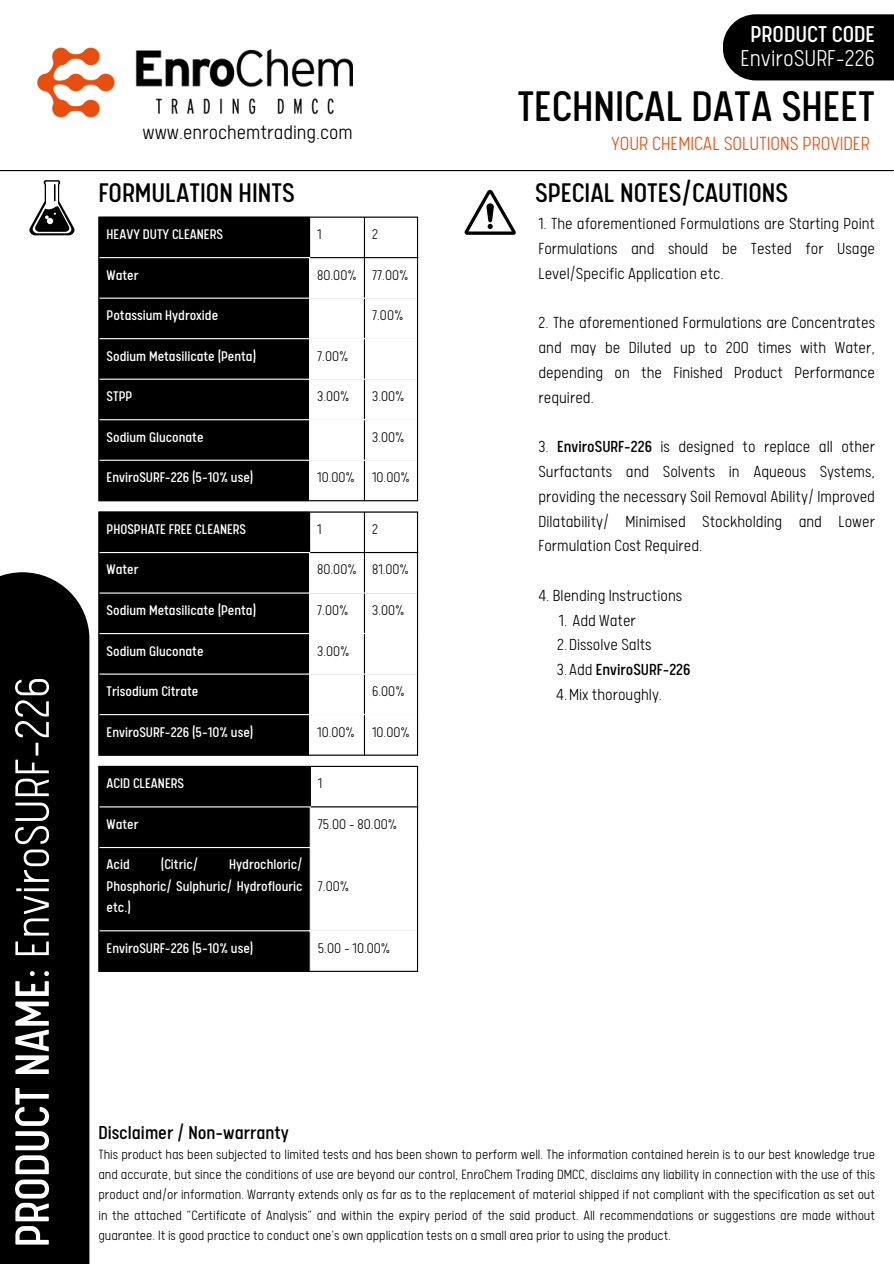
<style>
.page{position:relative;width:894px;height:1264px;background:#fff}
.page>*{position:absolute;margin:0;border:0;box-sizing:border-box;transform-origin:0 0}
.t1{font:300 54px "Calps";color:#fff}
.t2{font:48px "Calps";color:#000}
.t3{font:30.3px "Calps";color:#000}
.t4{font:300 25.8px/23.7px "Calps";color:#fff;text-align:center}
.t5{font:300 22.35px "Calps";color:#000}
.t6{font:300 21.45px "Calps";color:#e84e0e}
.t7{font:21px "Calps";color:#000}
.t8{font:300 18px/24.8px "Calps";color:#000;text-align:justify}
.t9{font:18px "Calps";color:#000}
.t10{font:15.75px/21.3px "Calps";color:#fff;text-align:justify}
.t11{font:300 15.75px "Calps";color:#000}
.t12{font:300 15px/20.2px "Calps";color:#000;text-align:justify}
.s1{font-weight:400}
.s2{font-weight:300}
</style>
<div class="page">
<hr style="left:0;top:170px;width:893px;height:1px;background:#000">
<svg style="left:29px;top:180px;width:46px;height:55px"></svg>
<div style="left:0;top:572px;width:89px;height:691px;background:#000"></div>
<div style="left:723px;top:14px;width:170px;height:66px;background:#000"></div>
<div style="left:99px;top:218px;width:210px;height:282px;background:#000"></div>
<hr style="left:98px;top:218px;width:1px;height:282px;background:#000">
<hr style="left:309px;top:218px;width:1px;height:39px;background:#000">
<hr style="left:364px;top:218px;width:1px;height:282px;background:#000">
<hr style="left:417px;top:218px;width:1px;height:282px;background:#000">
<hr style="left:98px;top:216px;width:320px;height:2px;background:#000">
<hr style="left:310px;top:257px;width:108px;height:1px;background:#000">
<hr style="left:98px;top:500px;width:320px;height:1px;background:#000">
<hr style="left:99px;top:257px;width:211px;height:1px;background:#fff">
<hr style="left:99px;top:297px;width:318px;height:2px;background:#fff">
<hr style="left:99px;top:338px;width:318px;height:1px;background:#fff">
<hr style="left:99px;top:378px;width:318px;height:2px;background:#fff">
<hr style="left:99px;top:419px;width:318px;height:1px;background:#fff">
<hr style="left:99px;top:459px;width:318px;height:2px;background:#fff">
<div style="left:99px;top:512px;width:210px;height:242px;background:#000"></div>
<hr style="left:98px;top:512px;width:1px;height:242px;background:#000">
<hr style="left:309px;top:512px;width:1px;height:40px;background:#000">
<hr style="left:364px;top:512px;width:1px;height:242px;background:#000">
<hr style="left:417px;top:512px;width:1px;height:242px;background:#000">
<hr style="left:98px;top:511px;width:320px;height:1px;background:#000">
<hr style="left:310px;top:552px;width:108px;height:1px;background:#000">
<hr style="left:98px;top:754px;width:320px;height:1px;background:#000">
<hr style="left:99px;top:552px;width:211px;height:1px;background:#fff">
<hr style="left:99px;top:592px;width:318px;height:1px;background:#fff">
<hr style="left:99px;top:633px;width:318px;height:1px;background:#fff">
<hr style="left:99px;top:673px;width:318px;height:1px;background:#fff">
<hr style="left:99px;top:714px;width:318px;height:1px;background:#fff">
<div style="left:99px;top:767px;width:210px;height:203px;background:#000"></div>
<hr style="left:98px;top:767px;width:1px;height:203px;background:#000">
<hr style="left:309px;top:767px;width:2px;height:39px;background:#000">
<hr style="left:417px;top:767px;width:1px;height:203px;background:#000">
<hr style="left:98px;top:765px;width:320px;height:2px;background:#000">
<hr style="left:311px;top:806px;width:107px;height:1px;background:#000">
<hr style="left:98px;top:970px;width:320px;height:1px;background:#000">
<hr style="left:99px;top:806px;width:212px;height:1px;background:#fff">
<hr style="left:99px;top:847px;width:318px;height:1px;background:#fff">
<hr style="left:99px;top:930px;width:318px;height:1px;background:#fff">
<svg style="left:464px;top:190px;width:52px;height:45px"></svg>
<img style="left:37px;top:47px;width:78px;height:71px">
<img style="left:135px;top:49px;width:217px;height:66px">
<p class="t1" style="left:10px;top:1247px;width:572px;rotate:-90deg"><span class="s1">PRODUCT NAME:</span> EnviroSURF-226</p>
<p class="t4" style="left:740px;top:26px;width:136px"><span class="s1">PRODUCT CODE<br></span>EnviroSURF-226</p>
<p class="t5" style="left:142px;top:123px;width:212px">www.enrochemtrading.com</p>
<h4 class="t3" style="left:98px;top:180px;width:198px">FORMULATION HINTS</h4>
<h1 class="t10" style="left:107px;top:226px;width:118px">HEAVY DUTY CLEANERS</h1>
<h3 class="t11" style="left:317px;top:228px;width:6px">1</h3>
<p class="t11" style="left:372px;top:228px;width:7px">2</p>
<p class="t10" style="left:107px;top:266px;width:33px">Water</p>
<p class="t11" style="left:317px;top:268px;width:41px">80.00%</p>
<p class="t11" style="left:372px;top:268px;width:38px">77.00%</p>
<p class="t10" style="left:107px;top:307px;width:113px">Potassium Hydroxide</p>
<p class="t11" style="left:372px;top:309px;width:33px">7.00%</p>
<p class="t10" style="left:107px;top:347px;width:151px">Sodium Metasilicate (Penta)</p>
<p class="t11" style="left:317px;top:349px;width:33px">7.00%</p>
<p class="t10" style="left:107px;top:388px;width:27px">STPP</p>
<p class="t11" style="left:317px;top:390px;width:34px">3.00%</p>
<p class="t11" style="left:372px;top:390px;width:34px">3.00%</p>
<p class="t10" style="left:107px;top:428px;width:98px">Sodium Gluconate</p>
<p class="t11" style="left:372px;top:430px;width:34px">3.00%</p>
<p class="t10" style="left:107px;top:469px;width:148px">EnviroSURF-226 (5-10% use)</p>
<p class="t11" style="left:317px;top:471px;width:39px">10.00%</p>
<p class="t11" style="left:372px;top:471px;width:39px">10.00%</p>
<p class="t10" style="left:107px;top:520px;width:141px">PHOSPHATE FREE CLEANERS</p>
<p class="t11" style="left:317px;top:522px;width:6px">1</p>
<p class="t11" style="left:372px;top:522px;width:7px">2</p>
<p class="t10" style="left:107px;top:561px;width:33px">Water</p>
<p class="t11" style="left:317px;top:563px;width:41px">80.00%</p>
<p class="t11" style="left:372px;top:563px;width:38px">81.00%</p>
<p class="t10" style="left:107px;top:601px;width:151px">Sodium Metasilicate (Penta)</p>
<p class="t11" style="left:317px;top:603px;width:33px">7.00%</p>
<p class="t11" style="left:372px;top:603px;width:34px">3.00%</p>
<p class="t10" style="left:107px;top:642px;width:98px">Sodium Gluconate</p>
<p class="t11" style="left:317px;top:644px;width:34px">3.00%</p>
<p class="t10" style="left:107px;top:682px;width:93px">Trisodium Citrate</p>
<p class="t11" style="left:372px;top:684px;width:34px">6.00%</p>
<p class="t10" style="left:107px;top:723px;width:148px">EnviroSURF-226 (5-10% use)</p>
<p class="t11" style="left:317px;top:725px;width:39px">10.00%</p>
<p class="t11" style="left:372px;top:725px;width:39px">10.00%</p>
<p class="t10" style="left:107px;top:775px;width:79px">ACID CLEANERS</p>
<p class="t11" style="left:318px;top:777px;width:6px">1</p>
<p class="t10" style="left:107px;top:815px;width:33px">Water</p>
<p class="t11" style="left:318px;top:817px;width:81px">75.00 - 80.00%</p>
<p class="t10" style="left:107px;top:856px;width:25px">Acid</p>
<p class="t10" style="left:161px;top:856px;width:39px">(Citric/</p>
<p class="t10" style="left:107px;top:856px;width:197px;text-indent:123px">Hydrochloric/ Phosphoric/ Sulphuric/ Hydroflouric etc.)</p>
<p class="t11" style="left:318px;top:879px;width:33px">7.00%</p>
<p class="t10" style="left:107px;top:939px;width:148px">EnviroSURF-226 (5-10% use)</p>
<p class="t11" style="left:318px;top:941px;width:74px">5.00 - 10.00%</p>
<h5 class="t2" style="left:517px;top:87px;width:359px">TECHNICAL DATA SHEET</h5>
<h2 class="t6" style="left:611px;top:134px;width:260px">YOUR CHEMICAL SOLUTIONS PROVIDER</h2>
<p class="t3" style="left:535px;top:180px;width:254px">SPECIAL NOTES/CAUTIONS</p>
<p class="t8" style="left:538px;top:214px;width:338px">1. The aforementioned Formulations are Starting Point Formulations and should be Tested for Usage Level/Specific Application etc.</p>
<p class="t8" style="left:538px;top:313px;width:338px">2. The aforementioned Formulations are Concentrates and may be Diluted up to 200 times with Water, depending on the Finished Product Performance required.</p>
<h3 class="t8" style="left:538px;top:437px;width:338px">3. <span class="s1">EnviroSURF-226</span> is designed to replace all other Surfactants and Solvents in Aqueous Systems, providing the necessary Soil Removal Ability/ Improved Dilatability/ Minimised Stockholding and Lower Formulation Cost Required.</h3>
<p class="t8" style="left:538px;top:585px;width:145px">4. Blending Instructions</p>
<p class="t8" style="left:559px;top:610px;width:78px">1. Add Water</p>
<p class="t8" style="left:557px;top:635px;width:96px">2.Dissolve Salts</p>
<p class="t9" style="left:556px;top:662px;width:135px"><span class="s2">3.Add</span> EnviroSURF-226</p>
<p class="t8" style="left:556px;top:684px;width:107px">4.Mix thoroughly.</p>
<p class="t7" style="left:98px;top:1123px;width:192px">Disclaimer / Non-warranty</p>
<h6 class="t12" style="left:98px;top:1146px;width:778px">This product has been subjected to limited tests and has been shown to perform well. The information contained herein is to our best knowledge true and accurate, but since the conditions of use are beyond our control, EnroChem Trading DMCC, disclaims any liability in connection with the use of this product and/or information. Warranty extends only as far as to the replacement of material shipped if not compliant with the specification as set out in the attached “Certificate of Analysis” and within the expiry period of the said product. All recommendations or suggestions are made without guarantee. It is good practice to conduct one's own application tests on a small area prior to using the product.</h6>
</div>
